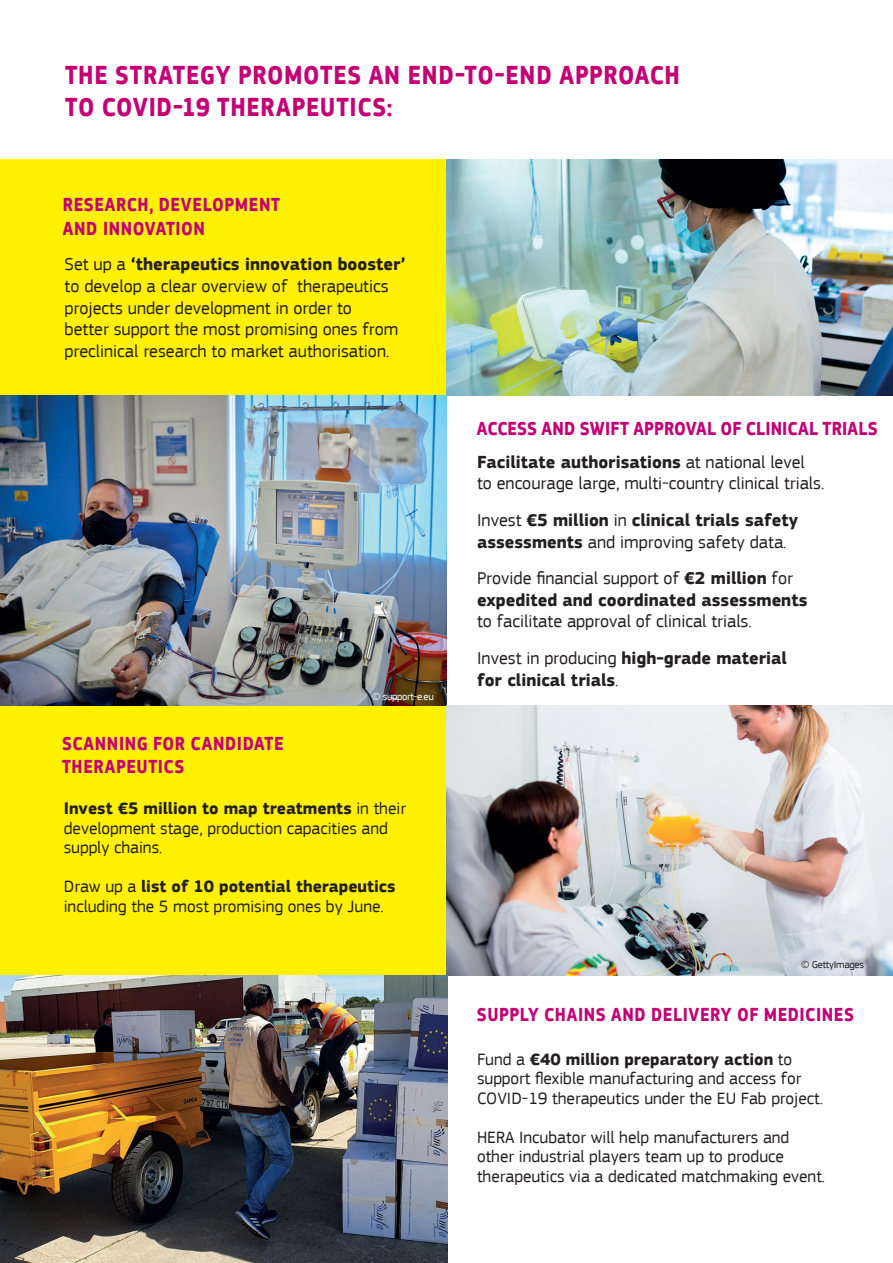
<style>
.page{position:relative;width:893px;height:1263px;background:#fff}
.page>*{position:absolute;margin:0;border:0;box-sizing:border-box;transform-origin:0 0}
.t1{font:700 27px/32.4px "EC Square Sans Pro";letter-spacing:.03em;color:#c30175;scale:.88 1}
.t2{font:700 19.5px/23.4px "EC Square Sans Pro";letter-spacing:.03em;color:#c30175;scale:.88 1}
.t3{font:700 19.5px "EC Square Sans Pro";letter-spacing:.01em;color:#c30175;scale:.88 1}
.t4{font:18px/21.6px "EC Square Sans Pro";color:#231f20}
.t5{font:700 18px/21.6px "EC Square Sans Pro";color:#231f20}
.t6{font:17.25px/19.5px "EC Square Sans Pro";color:#231f20}
.t7{font:10.5px "EC Square Sans Pro";letter-spacing:-.025em;color:#fff}
.t8{font:10.5px "EC Square Sans Pro";letter-spacing:-.025em;color:#231f20}
.s1{font-weight:700}
.s2{font-weight:400}
</style>
<div class="page">
<div style="left:0;top:706px;width:446px;height:313px;background:#fff101"></div>
<div style="left:0;top:159px;width:447px;height:236px;background:#fff101"></div>
<img style="left:446px;top:159px;width:447px;height:236px">
<img style="left:0;top:395px;width:446px;height:311px">
<img style="left:446px;top:706px;width:447px;height:269px">
<img style="left:0;top:975px;width:448px;height:288px">
<h1 class="t1" style="left:65px;top:60px;width:700px">THE STRATEGY PROMOTES AN END-TO-END APPROACH<br>TO COVID-19 THERAPEUTICS:</h1>
<p class="t2" style="left:63px;top:194px;width:248px">RESEARCH, DEVELOPMENT<br>AND INNOVATION</p>
<p class="t4" style="left:65px;top:254px;width:343px">Set up a <span class="s1">‘therapeutics innovation booster’ </span>to develop a clear overview of therapeutics projects under development in order to<br>better support the most promising ones from preclinical research to market authorisation.</p>
<p class="t2" style="left:62px;top:732px;width:253px">SCANNING FOR CANDIDATE<br>THERAPEUTICS</p>
<p class="t7" style="left:372px;top:690px;width:63px">© support-e.eu</p>
<p class="t6" style="left:64px;top:799px;width:344px"><span class="s1">Invest €5 million to map treatments</span> in their development stage, production capacities and supply chains.</p>
<p class="t6" style="left:64px;top:877px;width:333px">Draw up a <span class="s1">list of 10 potential therapeutics </span>including the 5 most promising ones by June.</p>
<p class="t3" style="left:477px;top:417px;width:457px">ACCESS AND SWIFT APPROVAL OF CLINICAL TRIALS</p>
<p class="t4" style="left:477px;top:451px;width:349px"><span class="s1">Facilitate authorisations</span> at national level<br>to encourage large, multi-country clinical trials.</p>
<p class="t5" style="left:477px;top:510px;width:323px"><span class="s2">Invest</span> €5 million <span class="s2">in</span> clinical trials safety assessments <span class="s2">and improving safety data.</span></p>
<p class="t5" style="left:477px;top:568px;width:332px"><span class="s2">Provide financial support of</span> €2 million <span class="s2">for </span>expedited and coordinated assessments</p>
<p class="t4" style="left:477px;top:603px;width:311px;line-height:36.6px">to facilitate approval of clinical trials.<br>Invest in producing <span class="s1">high-grade material</span></p>
<p class="t5" style="left:477px;top:669px;width:143px">for clinical trials<span class="s2">.</span></p>
<p class="t8" style="left:801px;top:958px;width:64px">© GettyImages</p>
<p class="t2" style="left:477px;top:1004px;width:430px">SUPPLY CHAINS AND DELIVERY OF MEDICINES</p>
<p class="t6" style="left:477px;top:1049px;width:347px">Fund a <span class="s1">€40 million preparatory action</span> to support flexible manufacturing and access for<br>COVID-19 therapeutics under the EU Fab project.</p>
<p class="t6" style="left:477px;top:1127px;width:350px">HERA Incubator will help manufacturers and other industrial players team up to produce therapeutics via a dedicated matchmaking event.</p>
</div>
